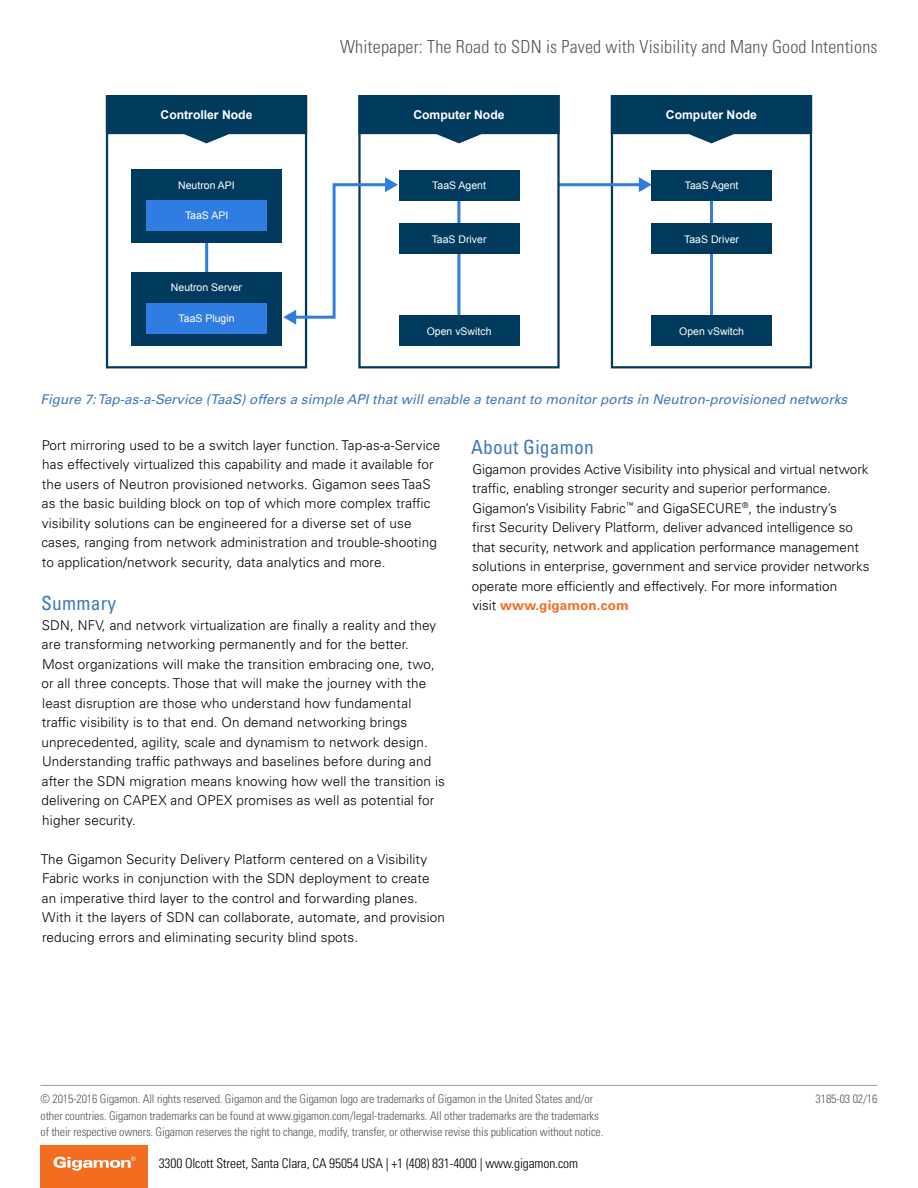
<style>
.page{position:relative;width:918px;height:1188px;background:#fff}
.page>*{position:absolute;margin:0;border:0;box-sizing:border-box;transform-origin:0 0}
.t1{font:condensed 19.5px "Univers LT Std";letter-spacing:.01em;color:#4078bd}
.t2{font:300 condensed 18px "Univers LT Std";letter-spacing:.01em;color:#58585a}
.t3{font:300 13.5px/19.5px "Univers LT Std";letter-spacing:.01em;color:#000}
.t4{font:italic 13.5px "Univers LT Std";color:#4078bd}
.t5{font:300 condensed 13.5px "Univers LT Std";letter-spacing:-.01em;color:#000}
.t6{font:700 12.15px "Arial";color:#fff}
.t7{font:300 condensed 12px/16.5px "Univers LT Std";letter-spacing:-.01em;color:#58585a}
.t8{font:10.5px "Arial";color:#fff}
.s1{font-weight:700;color:#f36d21}
</style>
<div class="page">
<hr style="left:40px;top:1085px;width:838px;height:1px;background:#58585a">
<div style="left:40px;top:1145px;width:108px;height:43px;background:#f36d21"></div>
<svg style="left:54px;top:1157px;width:81px;height:14px"></svg>
<svg style="left:106px;top:143px;width:201px;height:225px"></svg>
<svg style="left:106px;top:95px;width:201px;height:48px;background:#285975"></svg>
<svg style="left:611px;top:143px;width:201px;height:225px"></svg>
<svg style="left:611px;top:95px;width:201px;height:48px;background:#285975"></svg>
<hr style="left:205px;top:225px;width:3px;height:59px;background:#2f7de1">
<hr style="left:710px;top:189px;width:3px;height:143px;background:#2f7de1">
<div style="left:131px;top:170px;width:151px;height:73px;background:#003a5c"></div>
<div style="left:146px;top:200px;width:121px;height:31px;background:#2f7de1"></div>
<div style="left:131px;top:272px;width:151px;height:74px;background:#003a5c"></div>
<div style="left:146px;top:303px;width:121px;height:30px;background:#2f7de1"></div>
<div style="left:651px;top:170px;width:121px;height:31px;background:#003a5c"></div>
<div style="left:651px;top:316px;width:121px;height:30px;background:#003a5c"></div>
<div style="left:651px;top:223px;width:121px;height:31px;background:#003a5c"></div>
<hr style="left:558px;top:183px;width:83px;height:3px;background:#2f7de1">
<svg style="left:639px;top:177px;width:13px;height:15px"></svg>
<svg style="left:358px;top:143px;width:202px;height:225px"></svg>
<svg style="left:358px;top:95px;width:202px;height:48px;background:#285976"></svg>
<hr style="left:457px;top:189px;width:3px;height:143px;background:#2f7de1">
<div style="left:399px;top:170px;width:120px;height:31px;background:#003a5c"></div>
<div style="left:399px;top:316px;width:120px;height:30px;background:#003a5c"></div>
<div style="left:399px;top:223px;width:120px;height:31px;background:#003a5c"></div>
<svg style="left:283px;top:177px;width:115px;height:148px"></svg>
<h2 class="t2" style="left:340px;top:35px;width:539px">Whitepaper: The Road to SDN is Paved with Visibility and Many Good Intentions</h2>
<p class="t6" style="left:161px;top:107px;width:93px">Controller Node</p>
<p class="t6" style="left:666px;top:107px;width:93px">Computer Node</p>
<p class="t6" style="left:413px;top:107px;width:93px">Computer Node</p>
<p class="t8" style="left:178px;top:178px;width:58px">Neutron API</p>
<p class="t8" style="left:185px;top:209px;width:45px">TaaS API</p>
<p class="t8" style="left:171px;top:281px;width:73px">Neutron Server</p>
<p class="t8" style="left:179px;top:312px;width:58px">TaaS Plugin</p>
<p class="t8" style="left:432px;top:179px;width:55px">TaaS Agent</p>
<p class="t8" style="left:432px;top:232px;width:56px">TaaS Driver</p>
<p class="t8" style="left:427px;top:324px;width:66px">Open vSwitch</p>
<p class="t8" style="left:685px;top:179px;width:55px">TaaS Agent</p>
<p class="t8" style="left:684px;top:232px;width:56px">TaaS Driver</p>
<p class="t8" style="left:679px;top:324px;width:66px">Open vSwitch</p>
<p class="t4" style="left:41px;top:392px;width:808px">Figure 7: Tap-as-a-Service (TaaS) offers a simple API that will enable a tenant to monitor ports in Neutron-provisioned networks</p>
<p class="t3" style="left:41px;top:435px;width:400px">Port mirroring used to be a switch layer function. Tap-as-a-Service has effectively virtualized this capability and made it available for the users of Neutron provisioned networks. Gigamon sees TaaS as the basic building block on top of which more complex traffic visibility solutions can be engineered for a diverse set of use cases, ranging from network administration and trouble-shooting to application/network security, data analytics and more.</p>
<h1 class="t1" style="left:41px;top:591px;width:76px">Summary</h1>
<p class="t3" style="left:41px;top:615px;width:405px">SDN, NFV, and network virtualization are finally a reality and they are transforming networking permanently and for the better.<br>Most organizations will make the transition embracing one, two, or all three concepts. Those that will make the journey with the least disruption are those who understand how fundamental traffic visibility is to that end. On demand networking brings unprecedented, agility, scale and dynamism to network design.<br>Understanding traffic pathways and baselines before during and after the SDN migration means knowing how well the transition is delivering on CAPEX and OPEX promises as well as potential for higher security.</p>
<p class="t3" style="left:41px;top:849px;width:406px">The Gigamon Security Delivery Platform centered on a Visibility Fabric works in conjunction with the SDN deployment to create an imperative third layer to the control and forwarding planes.<br>With it the layers of SDN can collaborate, automate, and provision reducing errors and eliminating security blind spots.</p>
<h1 class="t1" style="left:471px;top:435px;width:124px">About Gigamon</h1>
<p class="t3" style="left:472px;top:459px;width:399px">Gigamon provides Active Visibility into physical and virtual network traffic, enabling stronger security and superior performance.<br>Gigamon’s Visibility Fabric<sup>™</sup> and GigaSECURE<sup>®</sup>, the industry’s<br>first Security Delivery Platform, deliver advanced intelligence so that security, network and application performance management solutions in enterprise, government and service provider networks operate more efficiently and effectively. For more information<br>visit <span class="s1">www.gigamon.com</span></p>
<p class="t7" style="left:40px;top:1091px;width:565px">© 2015-2016 Gigamon. All rights reserved. Gigamon and the Gigamon logo are trademarks of Gigamon in the United States and/or other countries. Gigamon trademarks can be found at www.gigamon.com/legal-trademarks. All other trademarks are the trademarks of their respective owners. Gigamon reserves the right to change, modify, transfer, or otherwise revise this publication without notice.</p>
<p class="t5" style="left:159px;top:1155px;width:421px">3300 Olcott Street, Santa Clara, CA 95054 USA | +1 (408) 831-4000 | www.gigamon.com</p>
<p class="t7" style="left:816px;top:1091px;width:63px">3185-03 02/16</p>
</div>
